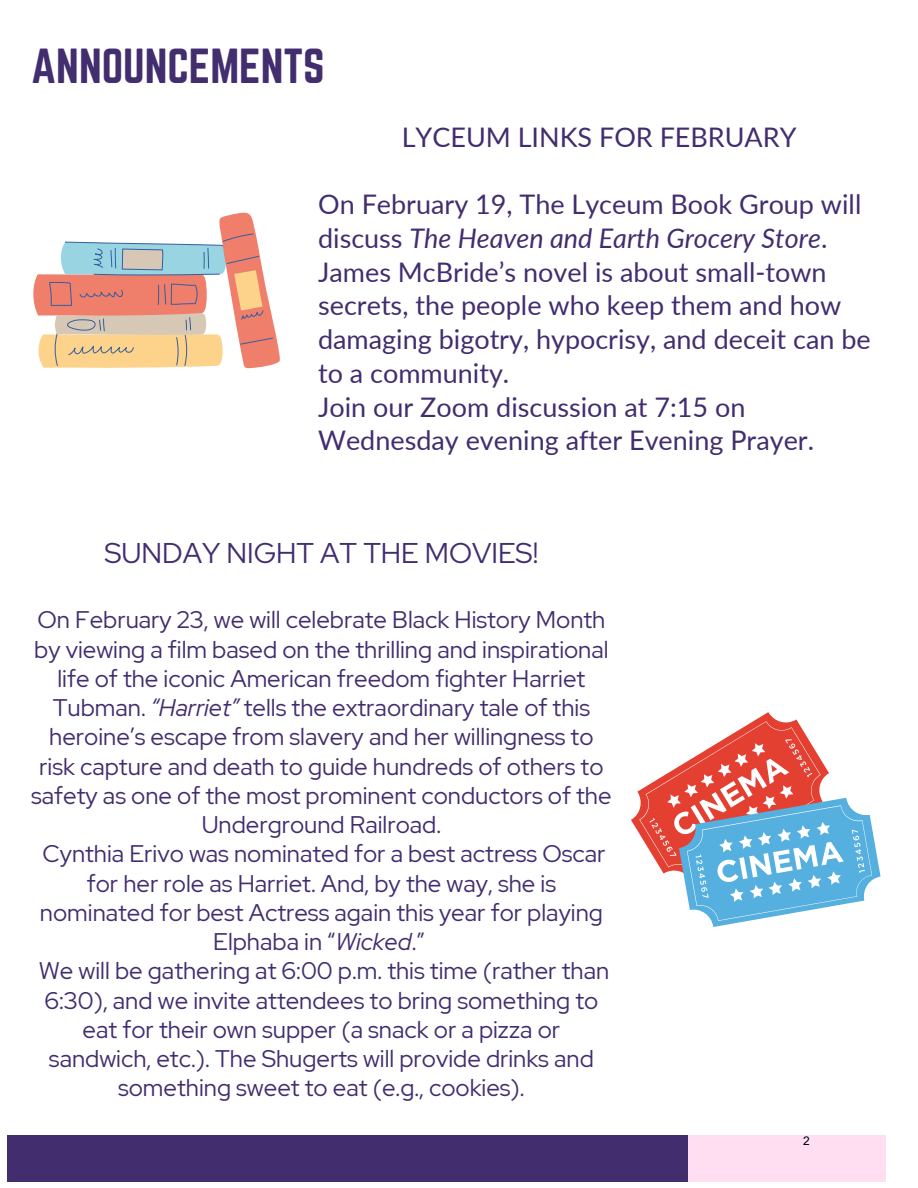
<style>
.page{position:relative;width:918px;height:1188px;background:#fff}
.page>*{position:absolute;margin:0;border:0;box-sizing:border-box;transform-origin:0 0}
.t1{font:43.05px "Norwester";color:#422d6f}
.t2{font:28.5px "Red Hat Display";color:#422d6f}
.t3{font:27px/33.8px "Lato";color:#422d6f}
.t4{font:24px/29.2px "Red Hat Display";color:#422d6f;text-align:center}
.t5{font:12px "Arial";color:#000}
.s1{font-style:italic}
</style>
<div class="page">
<div style="left:7px;top:1136px;width:685px;height:46px;background:#422d6f"></div>
<div style="left:688px;top:1136px;width:197px;height:46px;background:#ffdef2"></div>
<svg style="left:33px;top:212px;width:247px;height:156px"></svg>
<svg style="left:631px;top:712px;width:250px;height:215px"></svg>
<p class="t1" style="left:31px;top:40px;width:295px">ANNOUNCEMENTS</p>
<p class="t3" style="left:402px;top:119px;width:396px">LYCEUM LINKS FOR FEBRUARY</p>
<p class="t3" style="left:318px;top:187px;width:554px">On February 19, The Lyceum Book Group will discuss <span class="s1">The Heaven and Earth Grocery Store</span>.<br>James McBride’s novel is about small-town secrets, the people who keep them and how damaging bigotry, hypocrisy, and deceit can be to a community.<br>Join our Zoom discussion at 7:15 on Wednesday evening after Evening Prayer.</p>
<p class="t2" style="left:104px;top:534px;width:435px">SUNDAY NIGHT AT THE MOVIES!</p>
<h2 class="t4" style="left:31px;top:605px;width:582px">On February 23, we will celebrate Black History Month by viewing a film based on the thrilling and inspirational life of the iconic American freedom fighter Harriet Tubman. <span class="s1">“Harriet”</span> tells the extraordinary tale of this heroine’s escape from slavery and her willingness to risk capture and death to guide hundreds of others to safety as one of the most prominent conductors of the Underground Railroad.</h2>
<h3 class="t4" style="left:40px;top:839px;width:567px">Cynthia Erivo was nominated for a best actress Oscar for her role as Harriet. And, by the way, she is nominated for best Actress again this year for playing Elphaba in “<span class="s1">Wicked</span>.”</h3>
<h2 class="t4" style="left:39px;top:956px;width:572px">We will be gathering at 6:00 p.m. this time (rather than 6:30), and we invite attendees to bring something to eat for their own supper (a snack or a pizza or sandwich, etc.). The Shugerts will provide drinks and something sweet to eat (e.g., cookies).</h2>
<p class="t5" style="left:803px;top:1132px;width:8px">2</p>
</div>
